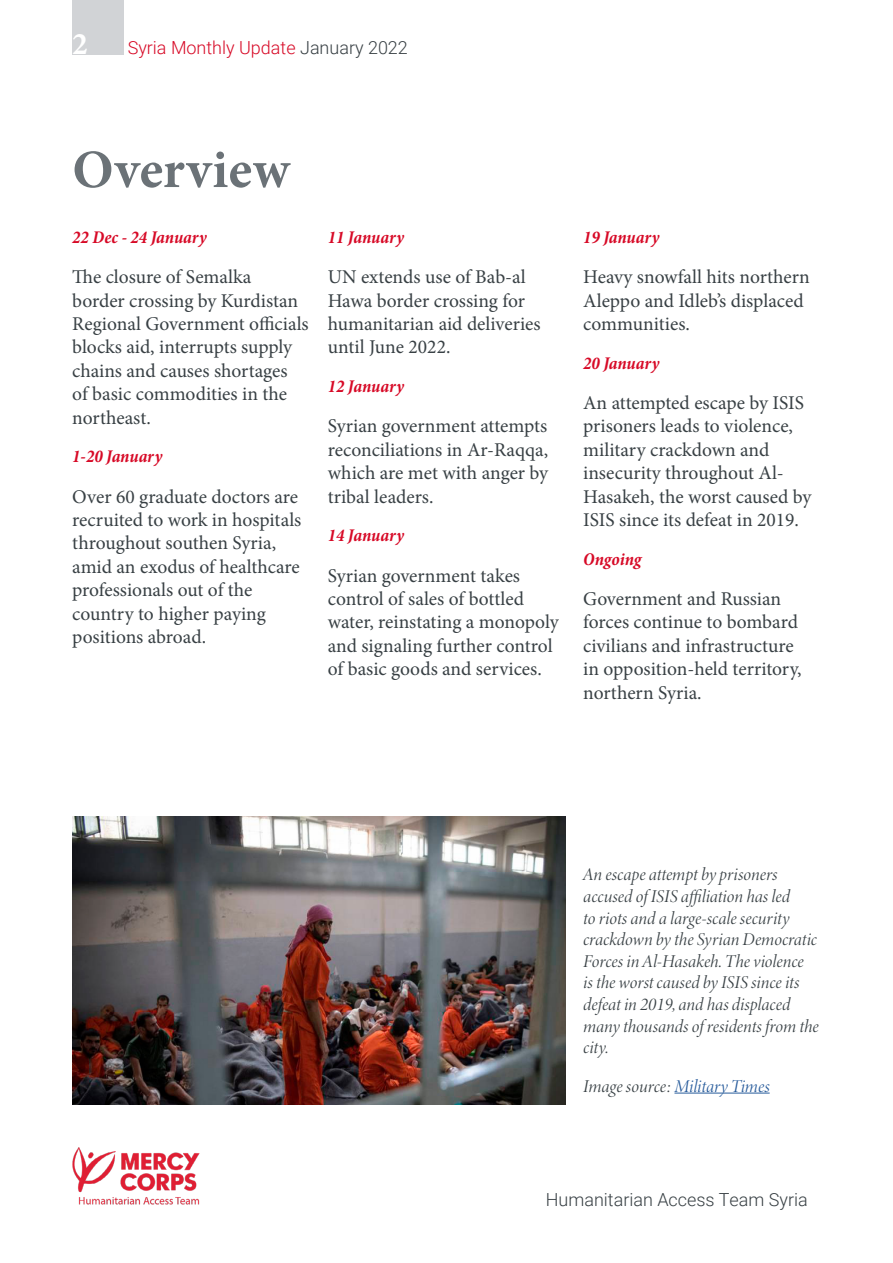
<style>
.page{position:relative;width:893px;height:1263px;background:#fff}
.page>*{position:absolute;margin:0;border:0;box-sizing:border-box;transform-origin:0 0}
.t1{font:700 54px "Minion Pro";letter-spacing:.01em;color:#6b7277}
.t2{font:700 31.5px "Minion Pro";color:#fff}
.t3{font:19.5px/23.4px "Minion Pro";color:#384044}
.t4{font:italic 18px/21.6px "Minion Variable Concept";color:#384044}
.t5{font:italic 700 condensed 18px "Minion Pro";letter-spacing:-.01em;color:#d70926}
.t6{font:300 18px "Roboto";color:#d70926}
.t7{font:300 18px "Roboto";color:#384044}
.t8{font:italic 18px "Minion Variable Concept";color:#275b9b}
.s1{color:#384044}
</style>
<div class="page">
<div style="left:72px;top:0;width:51px;height:54px;background:#d1d3d6"></div>
<img style="left:72px;top:1147px;width:128px;height:58px">
<img style="left:72px;top:816px;width:493px;height:288px">
<hr style="left:674px;top:1092px;width:96px;height:1px;background:#275b9b">
<h2 class="t2" style="left:72px;top:22px;width:17px">2</h2>
<p class="t6" style="left:128px;top:35px;width:282px">Syria Monthly Update <span class="s1">January 2022</span></p>
<h1 class="t1" style="left:72px;top:132px;width:219px">Overview</h1>
<p class="t5" style="left:72px;top:224px;width:136px">22 Dec - 24 January</p>
<p class="t3" style="left:72px;top:265px;width:238px">The closure of Semalka border crossing by Kurdistan<br>Regional Government officials blocks aid, interrupts supply chains and causes shortages<br>of basic commodities in the northeast.</p>
<p class="t5" style="left:72px;top:444px;width:92px">1-20 January</p>
<p class="t3" style="left:72px;top:485px;width:231px">Over 60 graduate doctors are recruited to work in hospitals throughout southen Syria, amid an exodus of healthcare professionals out of the country to higher paying positions abroad.</p>
<p class="t5" style="left:328px;top:224px;width:78px">11 January</p>
<p class="t3" style="left:328px;top:265px;width:214px">UN extends use of Bab-al<br>Hawa border crossing for humanitarian aid deliveries until June 2022.</p>
<p class="t5" style="left:328px;top:374px;width:78px">12 January</p>
<p class="t3" style="left:328px;top:414px;width:222px;text-align:justify">Syrian government attempts reconciliations in Ar-Raqqa, which are met with anger by tribal leaders.</p>
<p class="t5" style="left:328px;top:523px;width:78px">14 January</p>
<p class="t3" style="left:328px;top:564px;width:233px">Syrian government takes control of sales of bottled water, reinstating a monopoly and signaling further control of basic goods and services.</p>
<p class="t5" style="left:583px;top:224px;width:78px">19 January</p>
<p class="t3" style="left:583px;top:265px;width:228px">Heavy snowfall hits northern<br>Aleppo and Idleb’s displaced communities.</p>
<p class="t5" style="left:583px;top:350px;width:78px">20 January</p>
<p class="t3" style="left:583px;top:391px;width:230px">An attempted escape by ISIS prisoners leads to violence, military crackdown and insecurity throughout Al-<br>Hasakeh, the worst caused by<br>ISIS since its defeat in 2019.</p>
<p class="t5" style="left:583px;top:546px;width:60px">Ongoing</p>
<p class="t3" style="left:583px;top:587px;width:220px">Government and Russian forces continue to bombard civilians and infrastructure in opposition-held territory, northern Syria.</p>
<p class="t4" style="left:583px;top:864px;width:237px">An escape attempt by prisoners accused of ISIS affiliation has led<br>to riots and a large-scale security crackdown by the Syrian Democratic<br>Forces in Al-Hasakeh. The violence<br>is the worst caused by ISIS since its defeat in 2019, and has displaced many thousands of residents from the city.</p>
<p class="t8" style="left:583px;top:1073px;width:188px"><span class="s1">Image source:</span> Military Times</p>
<p class="t7" style="left:546px;top:1187px;width:263px">Humanitarian Access Team Syria</p>
</div>
